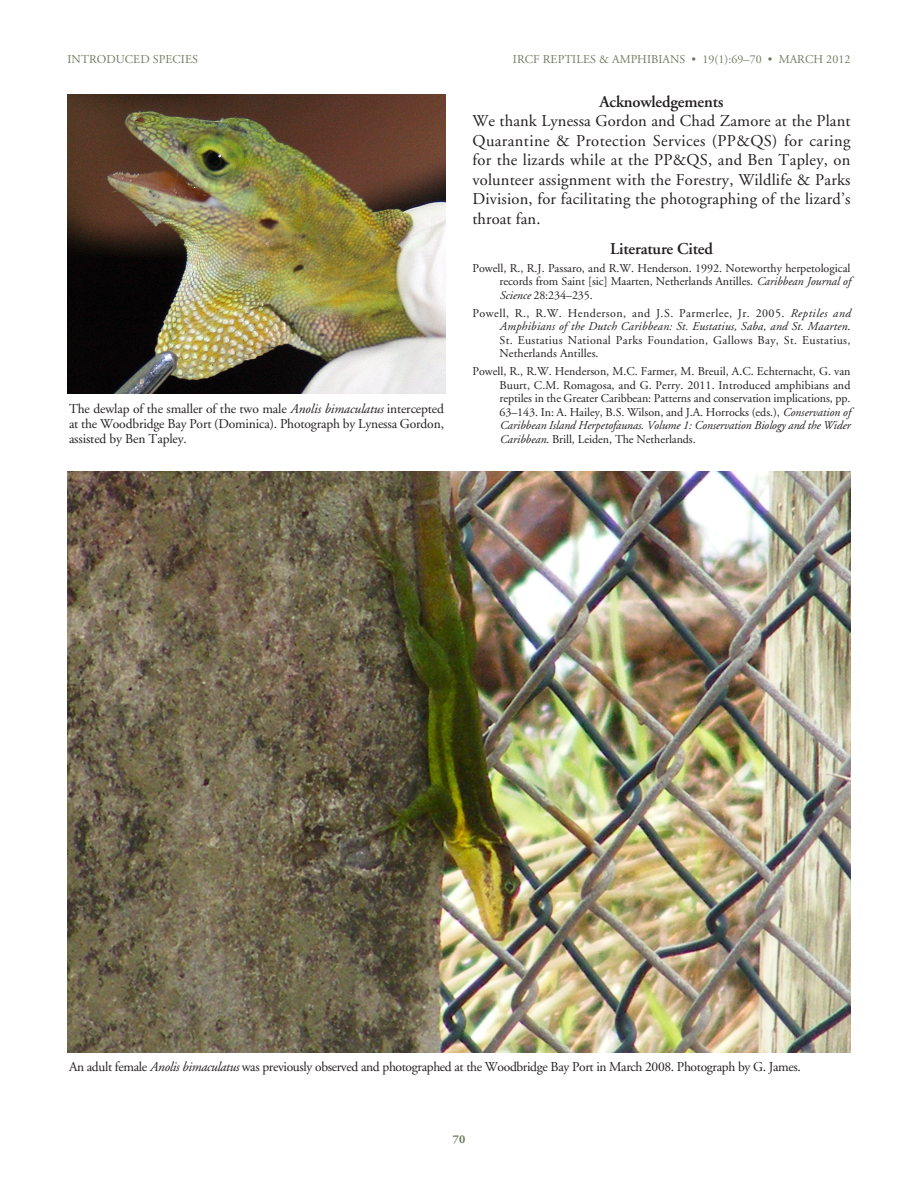
<style>
.page{position:relative;width:918px;height:1188px;background:#fff}
.page>*{position:absolute;margin:0;border:0;box-sizing:border-box;transform-origin:0 0}
.TEXT{font:16.5px/19.5px "Adobe Garamond";letter-spacing:.01em;color:#231f20;text-align:justify}
.SUBhead{font:600 16.5px "Adobe Garamond";letter-spacing:-.01em;color:#231f20}
.Figure_Caption{font:13.5px/15px "Adobe Garamond";letter-spacing:-.025em;color:#231f20;text-align:justify}
.References{font:12px/13.5px "Adobe Garamond";letter-spacing:-.005em;color:#231f20;text-align:justify}
.Running_Head_RIGHT{font:12px "Adobe Garamond";letter-spacing:.005em;color:#717a60}
.Running_Head_LEFT{font:12px "Adobe Garamond";letter-spacing:.005em;color:#717a60}
.Running_Head_LEFT-2{font:700 12px "Adobe Garamond";color:#717a60}
.s1{font-style:italic}
</style>
<div class="page">
<img style="left:68px;top:94px;width:378px;height:300px">
<img style="left:68px;top:471px;width:782px;height:582px">
<p class="Running_Head_LEFT" style="left:68px;top:53px;width:132px">INTRODUCED SPECIES</p>
<p class="Running_Head_RIGHT" style="left:513px;top:53px;width:339px">IRCF REPTILES &amp; AMPHIBIANS • 19(1):69–70 • MARCH 2012</p>
<p class="Figure_Caption" style="left:69px;top:401px;width:377px">The dewlap of the smaller of the two male <span class="s1">Anolis bimaculatus</span> intercepted at the Woodbridge Bay Port (Dominica). Photograph by Lynessa Gordon, assisted by Ben Tapley.</p>
<p class="SUBhead" style="left:599px;top:92px;width:126px">Acknowledgements</p>
<p class="TEXT" style="left:472px;top:112px;width:380px">We thank Lynessa Gordon and Chad Zamore at the Plant Quarantine &amp; Protection Services (PP&amp;QS) for caring for the lizards while at the PP&amp;QS, and Ben Tapley, on volunteer assignment with the Forestry, Wildlife &amp; Parks Division, for facilitating the photographing of the lizard’s throat fan.</p>
<p class="SUBhead" style="left:610px;top:239px;width:104px">Literature Cited</p>
<p class="References" style="left:500px;top:261px;width:353px;text-indent:-27px">Powell, R., R.J. Passaro, and R.W. Henderson. 1992. Noteworthy herpetological records from Saint [sic] Maarten, Netherlands Antilles. <span class="s1">Caribbean Journal of Science</span> 28:234–235.</p>
<p class="References" style="left:500px;top:306px;width:353px;text-indent:-27px">Powell, R., R.W. Henderson, and J.S. Parmerlee, Jr. 2005. <span class="s1">Reptiles and Amphibians of the Dutch Caribbean: St. Eustatius, Saba, and St. Maarten</span>.<br>St. Eustatius National Parks Foundation, Gallows Bay, St. Eustatius, Netherlands Antilles.</p>
<p class="References" style="left:500px;top:365px;width:353px;text-indent:-27px">Powell, R., R.W. Henderson, M.C. Farmer, M. Breuil, A.C. Echternacht, G. van Buurt, C.M. Romagosa, and G. Perry. 2011. Introduced amphibians and reptiles in the Greater Caribbean: Patterns and conservation implications, pp.<br>63–143. In: A. Hailey, B.S. Wilson, and J.A. Horrocks (eds.), <span class="s1">Conservation of Caribbean Island Herpetofaunas. Volume 1: Conservation Biology and the Wider Caribbean</span>. Brill, Leiden, The Netherlands.</p>
<p class="Figure_Caption" style="left:69px;top:1059px;width:733px">An adult female <span class="s1">Anolis bimaculatus</span> was previously observed and photographed at the Woodbridge Bay Port in March 2008. Photograph by G. James.</p>
<p class="Running_Head_LEFT-2" style="left:453px;top:1132px;width:14px">70</p>
</div>
